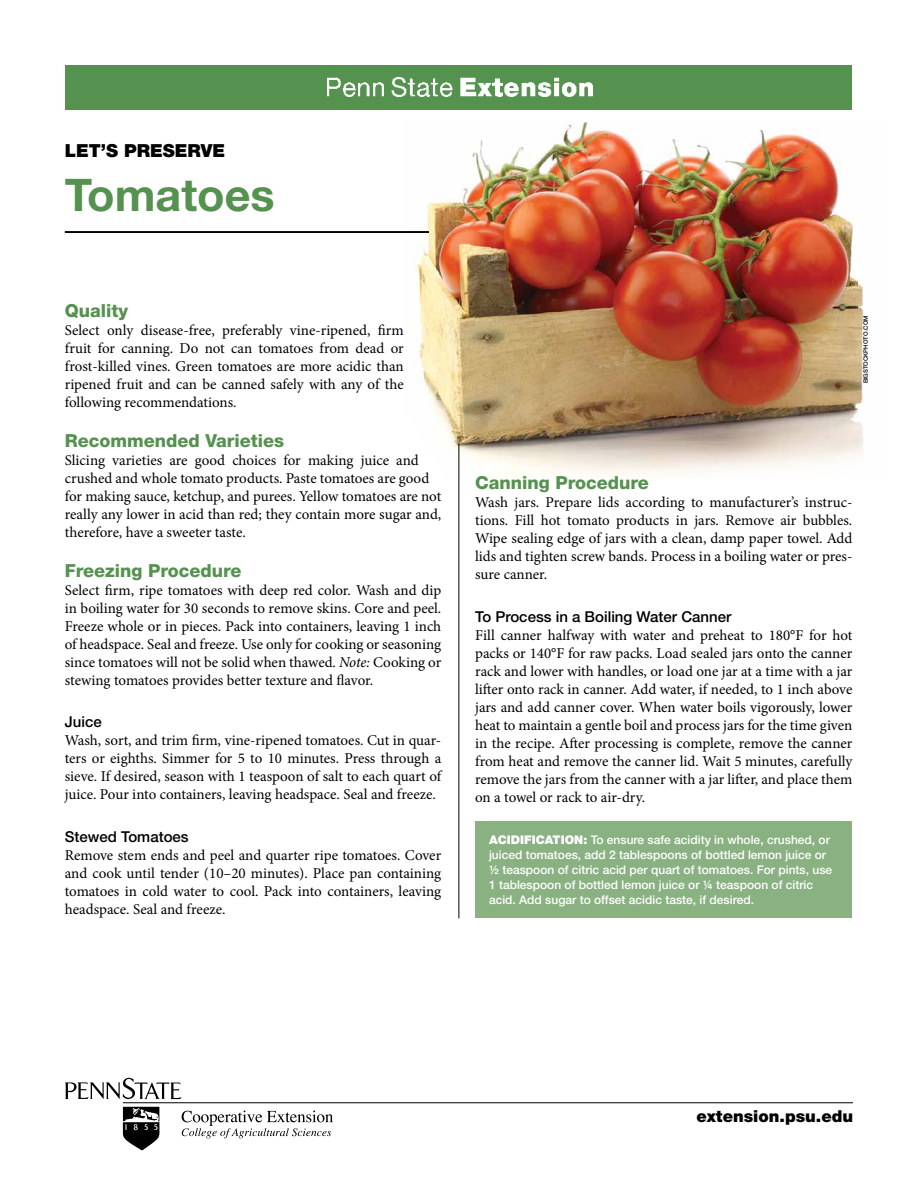
<style>
.page{position:relative;width:918px;height:1188px;background:#fff}
.page>*{position:absolute;margin:0;border:0;box-sizing:border-box;transform-origin:0 0}
.t1{font:700 45px "Helvetica Neue LT Std";color:#55914f}
.t2{font:800 18px "Helvetica Neue LT Std";color:#55914f}
.t3{font:900 18px "Helvetica Neue LT Std";color:#000}
.t4{font:900 16.5px "Helvetica Neue LT Std";color:#000}
.t5{font:15px/18px "Minion Pro";letter-spacing:-.005em;color:#000;text-align:justify}
.t6{font:500 15px "Helvetica Neue LT Std";color:#000}
.t7{font:500 12px/15px "Helvetica Neue LT Std";color:#fff}
.t8{font:500 6px "Helvetica Neue LT Std";color:#000}
.s1{font-style:italic}
.s2{font-weight:900}
</style>
<div class="page">
<svg style="left:65px;top:1077px;width:117px;height:23px"></svg>
<svg style="left:123px;top:1107px;width:37px;height:43px"></svg>
<svg style="left:182px;top:1111px;width:151px;height:27px"></svg>
<hr style="left:123px;top:1102px;width:729px;height:1px;background:#010101">
<div style="left:66px;top:65px;width:786px;height:44px;background:#55914f"></div>
<div style="left:476px;top:821px;width:376px;height:97px;background:#89b181"></div>
<img style="left:327px;top:77px;width:265px;height:20px">
<img style="left:415px;top:122px;width:449px;height:357px">
<hr style="left:459px;top:444px;width:1px;height:474px;background:#000">
<hr style="left:65px;top:231px;width:364px;height:2px;background:#000">
<p class="t3" style="left:65px;top:140px;width:162px">LET’S PRESERVE</p>
<h1 class="t1" style="left:65px;top:167px;width:211px">Tomatoes</h1>
<p class="t2" style="left:65px;top:300px;width:65px">Quality</p>
<p class="t5" style="left:65px;top:322px;width:341px">Select only disease-free, preferably vine-ripened, firm fruit for canning. Do not can tomatoes from dead or frost-killed vines. Green tomatoes are more acidic than ripened fruit and can be canned safely with any of the following recommendations.</p>
<p class="t2" style="left:65px;top:430px;width:221px">Recommended Varieties</p>
<p class="t5" style="left:65px;top:451px;width:378px;text-align:left">Slicing varieties are good choices for making juice and crushed and whole tomato products. Paste tomatoes are good for making sauce, ketchup, and purees. Yellow tomatoes are not really any lower in acid than red; they contain more sugar and, therefore, have a sweeter taste.</p>
<p class="t2" style="left:65px;top:559px;width:178px">Freezing Procedure</p>
<p class="t5" style="left:65px;top:581px;width:378px">Select firm, ripe tomatoes with deep red color. Wash and dip in boiling water for 30 seconds to remove skins. Core and peel.<br>Freeze whole or in pieces. Pack into containers, leaving 1 inch of headspace. Seal and freeze. Use only for cooking or seasoning since tomatoes will not be solid when thawed. <span class="s1">Note:</span> Cooking or stewing tomatoes provides better texture and flavor.</p>
<p class="t6" style="left:65px;top:713px;width:38px">Juice</p>
<p class="t5" style="left:65px;top:732px;width:378px">Wash, sort, and trim firm, vine-ripened tomatoes. Cut in quar&shy;ters or eighths. Simmer for 5 to 10 minutes. Press through a sieve. If desired, season with 1 teaspoon of salt to each quart of juice. Pour into containers, leaving headspace. Seal and freeze.</p>
<p class="t6" style="left:65px;top:828px;width:125px">Stewed Tomatoes</p>
<p class="t5" style="left:65px;top:846px;width:378px">Remove stem ends and peel and quarter ripe tomatoes. Cover and cook until tender (10–20 minutes). Place pan containing tomatoes in cold water to cool. Pack into containers, leaving headspace. Seal and freeze.</p>
<p class="t8" style="left:862px;top:383px;width:69px;rotate:-90deg">BIGSTOCKPHOTO.COM</p>
<p class="t2" style="left:475px;top:472px;width:175px">Canning Procedure</p>
<p class="t5" style="left:475px;top:493px;width:379px">Wash jars. Prepare lids according to manufacturer’s instruc&shy;tions. Fill hot tomato products in jars. Remove air bubbles.<br>Wipe sealing edge of jars with a clean, damp paper towel. Add lids and tighten screw bands. Process in a boiling water or pres&shy;sure canner.</p>
<p class="t6" style="left:475px;top:607px;width:258px">To Process in a Boiling Water Canner</p>
<p class="t5" style="left:475px;top:626px;width:379px">Fill canner halfway with water and preheat to 180°F for hot packs or 140°F for raw packs. Load sealed jars onto the canner rack and lower with handles, or load one jar at a time with a jar lifter onto rack in canner. Add water, if needed, to 1 inch above jars and add canner cover. When water boils vigorously, lower heat to maintain a gentle boil and process jars for the time given in the recipe. After processing is complete, remove the canner from heat and remove the canner lid. Wait 5 minutes, carefully remove the jars from the canner with a jar lifter, and place them on a towel or rack to air-dry.</p>
<p class="t7" style="left:489px;top:832px;width:345px"><span class="s2">ACIDIFICATION:</span> To ensure safe acidity in whole, crushed, or juiced tomatoes, add 2 tablespoons of bottled lemon juice or ½ teaspoon of citric acid per quart of tomatoes. For pints, use 1 tablespoon of bottled lemon juice or ¼ teaspoon of citric acid. Add sugar to offset acidic taste, if desired.</p>
<p class="t4" style="left:696px;top:1106px;width:158px">extension.psu.edu</p>
</div>
